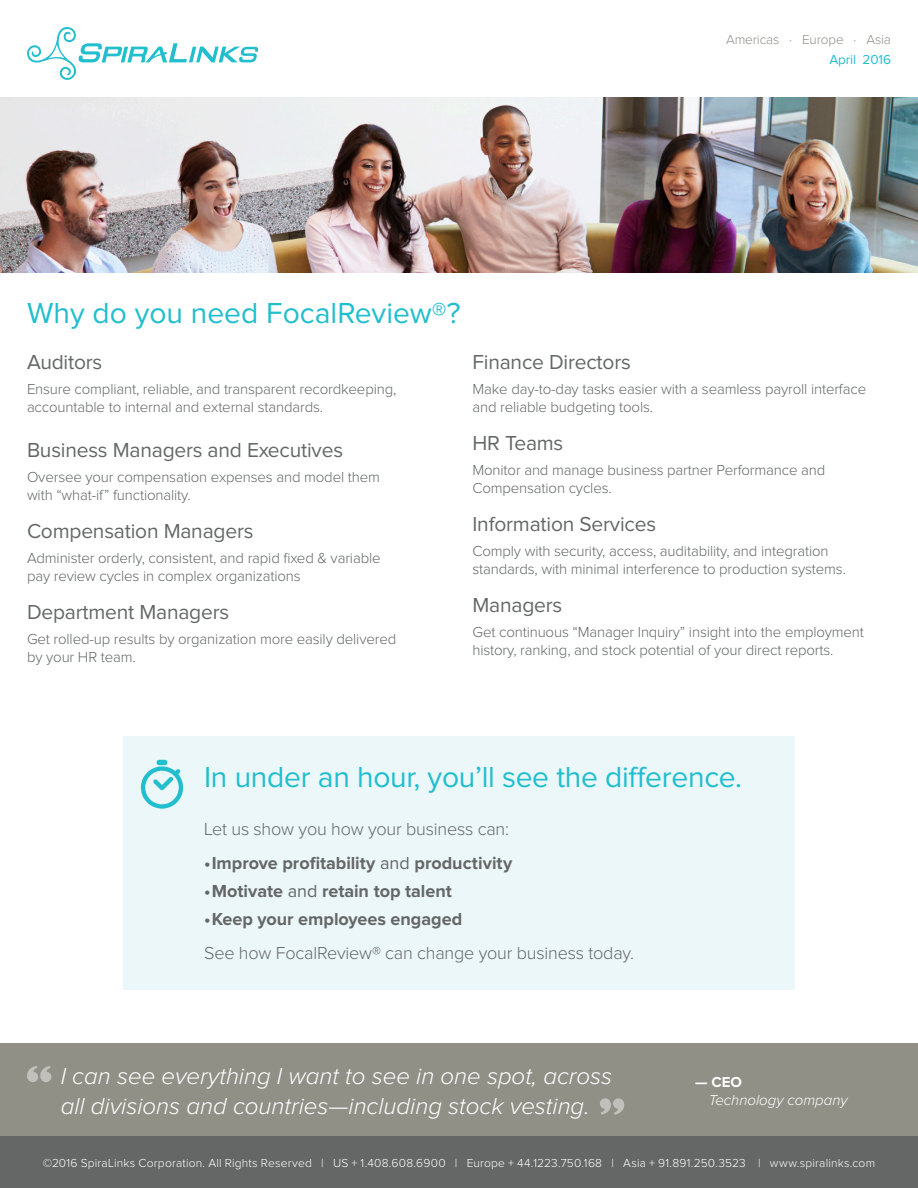
<style>
.page{position:relative;width:918px;height:1188px;background:#fff}
.page>*{position:absolute;margin:0;border:0;box-sizing:border-box;transform-origin:0 0}
.t1{font:30px "Proxima Nova";letter-spacing:-.01em;color:#21bece}
.t2{font:italic 300 24px/30px "Proxima Nova";color:#fff}
.t3{font:21px "Proxima Nova";letter-spacing:-.01em;color:#656767}
.t4{font:700 18px "Proxima Nova";color:#656767}
.t5{font:300 18px "Proxima Nova";letter-spacing:-.01em;color:#656767}
.t6{font:300 15px/18px "Proxima Nova";letter-spacing:-.01em;color:#656767}
.t7{font:italic 300 15px/18px "Proxima Nova";color:#fff}
.t8{font:300 13.5px "Proxima Nova";letter-spacing:-.01em;color:#909087}
.t9{font:13.5px "Proxima Nova";letter-spacing:-.01em;color:#21bece}
.Body{font:300 12px "Proxima Nova";letter-spacing:.015em;color:#fff}
.s1{font-weight:400}
.s2{font-weight:700;font-style:normal}
</style>
<div class="page">
<div style="left:0;top:1043px;width:695px;height:94px;background:#909087"></div>
<div style="left:668px;top:1043px;width:250px;height:94px;background:#909087"></div>
<svg style="left:27px;top:27px;width:232px;height:53px"></svg>
<svg style="left:27px;top:1066px;width:25px;height:16px"></svg>
<svg style="left:600px;top:1098px;width:25px;height:17px"></svg>
<img style="left:0;top:97px;width:918px;height:176px">
<div style="left:123px;top:736px;width:672px;height:254px;background:#ebf7f9"></div>
<svg style="left:140px;top:766px;width:43px;height:43px"></svg>
<div style="left:157px;top:760px;width:10px;height:5px;background:#21bece;border-radius:3px"></div>
<div style="left:0;top:1137px;width:918px;height:51px;background:#656767"></div>
<p class="t8" style="left:726px;top:34px;width:166px">Americas · Europe · Asia</p>
<p class="t9" style="left:829px;top:53px;width:63px">April 2016</p>
<p class="t1" style="left:27px;top:300px;width:435px">Why do you need FocalReview®?</p>
<p class="t3" style="left:27px;top:352px;width:77px">Auditors</p>
<p class="t6" style="left:27px;top:380px;width:371px">Ensure compliant, reliable, and transparent recordkeeping, accountable to internal and external standards.</p>
<p class="t3" style="left:27px;top:440px;width:318px">Business Managers and Executives</p>
<p class="t6" style="left:27px;top:468px;width:354px">Oversee your compensation expenses and model them with “what-if” functionality.</p>
<p class="t3" style="left:27px;top:521px;width:228px">Compensation Managers</p>
<p class="t6" style="left:27px;top:549px;width:355px">Administer orderly, consistent, and rapid fixed &amp; variable pay review cycles in complex organizations</p>
<p class="t3" style="left:27px;top:602px;width:204px">Department Managers</p>
<p class="t6" style="left:27px;top:630px;width:371px">Get rolled-up results by organization more easily delivered by your HR team.</p>
<p class="t3" style="left:472px;top:352px;width:160px">Finance Directors</p>
<p class="t6" style="left:472px;top:380px;width:395px">Make day-to-day tasks easier with a seamless payroll interface and reliable budgeting tools.</p>
<p class="t3" style="left:472px;top:433px;width:92px">HR Teams</p>
<p class="t6" style="left:472px;top:461px;width:354px">Monitor and manage business partner Performance and<br>Compensation cycles.</p>
<p class="t3" style="left:472px;top:514px;width:185px">Information Services</p>
<p class="t6" style="left:472px;top:542px;width:375px">Comply with security, access, auditability, and integration standards, with minimal interference to production systems.</p>
<p class="t3" style="left:472px;top:595px;width:91px">Managers</p>
<p class="t6" style="left:472px;top:623px;width:393px">Get continuous “Manager Inquiry” insight into the employment history, ranking, and stock potential of your direct reports.</p>
<p class="t1" style="left:204px;top:763px;width:540px">In under an hour, you’ll see the difference.</p>
<p class="t5" style="left:204px;top:820px;width:306px">Let us show you how your business can:</p>
<p class="t4" style="left:204px;top:855px;width:310px">•Improve profitability <span class="s1">and</span> productivity</p>
<p class="t4" style="left:204px;top:883px;width:249px">•Motivate <span class="s1">and</span> retain top talent</p>
<p class="t4" style="left:204px;top:910px;width:260px">•Keep your employees engaged</p>
<p class="t5" style="left:204px;top:945px;width:431px">See how FocalReview® can change your business today.</p>
<p class="t2" style="left:61px;top:1063px;width:553px">I can see everything I want to see in one spot, across all divisions and countries—including stock vesting.</p>
<p class="t7" style="left:709px;top:1074px;width:140px;text-indent:-14px"><span class="s2">— CEO<br></span>Technology company</p>
<p class="Body" style="left:43px;top:1158px;width:834px">©2016 SpiraLinks Corporation. All Rights Reserved | US + 1.408.608.6900 | Europe + 44.1223.750.168 | Asia + 91.891.250.3523 | www.spiralinks.com</p>
</div>
